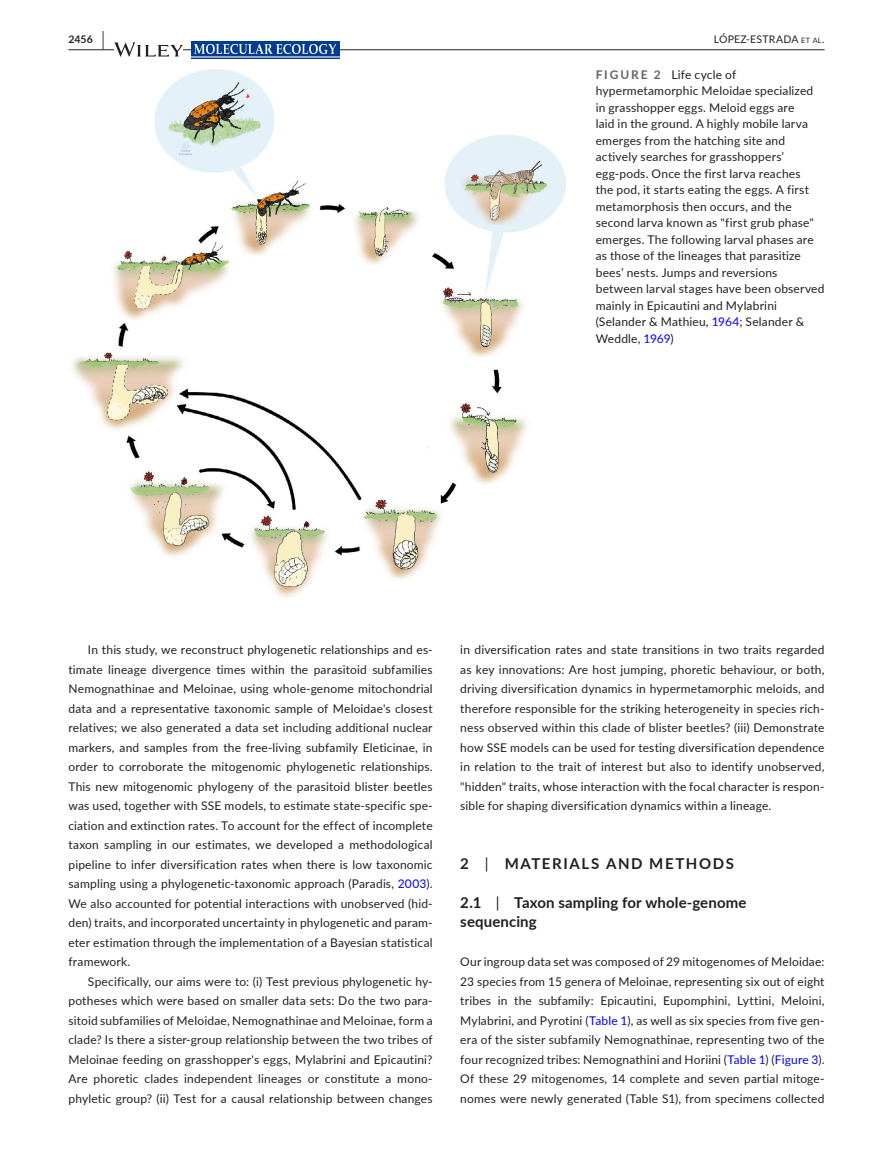
<style>
.page{position:relative;width:893px;height:1174px;background:#fff}
.page>*{position:absolute;margin:0;border:0;box-sizing:border-box;transform-origin:0 0}
.t1{font:700 15px/19.5px "Lato";letter-spacing:.01em;color:#231f20}
.t2{font:700 15px "Lato";letter-spacing:.11em;color:#231f20}
.t3{font:12px/19.5px "Lato";letter-spacing:.015em;color:#231f20;text-align:justify}
.t4{font:10.5px "Lato";letter-spacing:.025em;color:#231f20}
.t5{font:700 10.5px "Lato";color:#231f20}
.s1{font-size:19.5px}
.s2{font-style:inherit}
.s3{font-size:7.35px}
.s4{font-weight:700;color:#636366}
.s5{color:#00f}
.s6{font-weight:400}
</style>
<div class="page">
<hr style="left:68px;top:49px;width:756px;height:1px;background:#231f20">
<svg style="left:114px;top:42px;width:69px;height:15px"></svg>
<svg style="left:191px;top:41px;width:148px;height:15px"></svg>
<img style="left:194px;top:45px;width:142px;height:8px">
<hr style="left:191px;top:56px;width:148px;height:2px;background:#96a6d0">
<img style="left:72px;top:69px;width:494px;height:529px">
<p class="t5" style="left:68px;top:31px;width:37px">2456 <span class="s1">|</span></p>
<p class="t4" style="left:714px;top:31px;width:112px">L<span class="s2">Ó</span>PEZ-ESTRADA <span class="s3">et al</span>.</p>
<p class="t3" style="left:596px;top:66px;width:230px;line-height:16.5px;text-align:left"><span class="s4">FIGURE 2</span> Life cycle of hypermetamorphic Meloidae specialized in grasshopper eggs. Meloid eggs are<br>laid in the ground. A highly mobile larva emerges from the hatching site and actively searches for grasshoppers’ egg-pods. Once the first larva reaches<br>the pod, it starts eating the eggs. A first metamorphosis then occurs, and the second larva known as "first grub phase" emerges. The following larval phases are as those of the lineages that parasitize bees’ nests. Jumps and reversions between larval stages have been observed mainly in Epicautini and Mylabrini (Selander &amp; Mathieu, <span class="s5">1964</span>; Selander &amp; Weddle, <span class="s5">1969</span>)</p>
<p class="t3" style="left:68px;top:639px;width:366px;text-indent:20px">In this study, we reconstruct phylogenetic relationships and es&shy;timate lineage divergence times within the parasitoid subfamilies Nemognathinae and Meloinae, using whole-genome mitochondrial data and a representative taxonomic sample of Meloidae's closest relatives; we also generated a data set including additional nuclear markers, and samples from the free-living subfamily Eleticinae, in order to corroborate the mitogenomic phylogenetic relationships.<br>This new mitogenomic phylogeny of the parasitoid blister beetles was used, together with SSE models, to estimate state-specific spe&shy;ciation and extinction rates. To account for the effect of incomplete taxon sampling in our estimates, we developed a methodological pipeline to infer diversification rates when there is low taxonomic sampling using a phylogenetic-taxonomic approach (Paradis, <span class="s5">2003</span>).<br>We also accounted for potential interactions with unobserved (hid&shy;den) traits, and incorporated uncertainty in phylogenetic and param&shy;eter estimation through the implementation of a Bayesian statistical framework.</p>
<p class="t3" style="left:68px;top:971px;width:366px;text-indent:20px">Specifically, our aims were to: (i) Test previous phylogenetic hy&shy;potheses which were based on smaller data sets: Do the two para&shy;sitoid subfamilies of Meloidae, Nemognathinae and Meloinae, form a clade? Is there a sister-group relationship between the two tribes of Meloinae feeding on grasshopper's eggs, Mylabrini and Epicautini?<br>Are phoretic clades independent lineages or constitute a mono&shy;phyletic group? (ii) Test for a causal relationship between changes</p>
<p class="t3" style="left:460px;top:639px;width:366px">in diversification rates and state transitions in two traits regarded as key innovations: Are host jumping, phoretic behaviour, or both, driving diversification dynamics in hypermetamorphic meloids, and therefore responsible for the striking heterogeneity in species rich&shy;ness observed within this clade of blister beetles? (iii) Demonstrate how SSE models can be used for testing diversification dependence in relation to the trait of interest but also to identify unobserved, "hidden" traits, whose interaction with the focal character is respon&shy;sible for shaping diversification dynamics within a lineage.</p>
<p class="t2" style="left:460px;top:852px;width:275px">2 <span class="s6">|</span> MATERIALS AND METHODS</p>
<p class="t1" style="left:460px;top:892px;width:288px">2.1 <span class="s6">|</span> Taxon sampling for whole-genome sequencing</p>
<p class="t3" style="left:460px;top:951px;width:366px">Our ingroup data set was composed of 29 mitogenomes of Meloidae:<br>23 species from 15 genera of Meloinae, representing six out of eight tribes in the subfamily: Epicautini, Eupomphini, Lyttini, Meloini, Mylabrini, and Pyrotini (<span class="s5">Table 1</span>), as well as six species from five gen&shy;era of the sister subfamily Nemognathinae, representing two of the four recognized tribes: Nemognathini and Horiini (<span class="s5">Table 1</span>) (<span class="s5">Figure 3</span>).<br>Of these 29 mitogenomes, 14 complete and seven partial mitoge&shy;nomes were newly generated (Table S1), from specimens collected</p>
</div>
